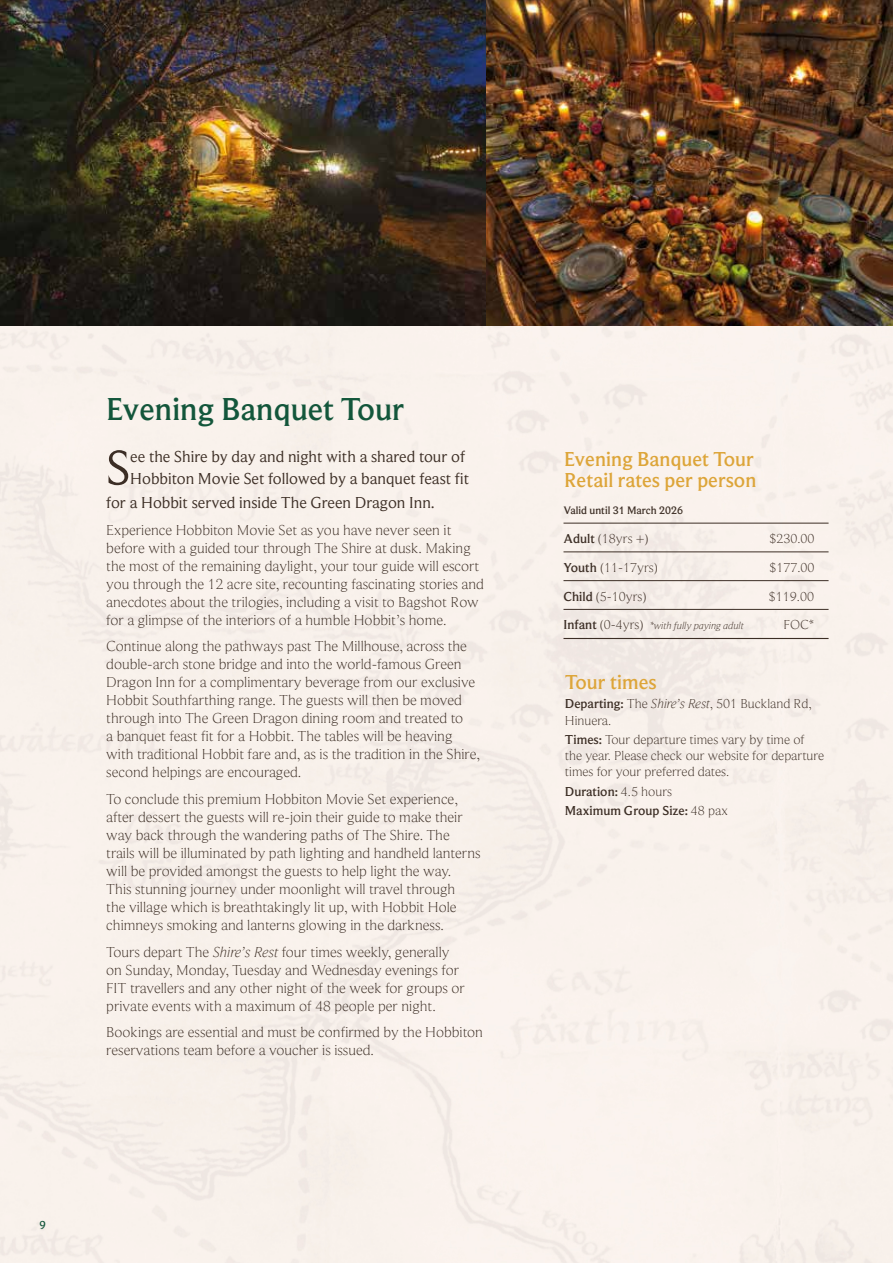
<style>
.page{position:relative;width:893px;height:1263px;background:#fff}
.page>*{position:absolute;margin:0;border:0;box-sizing:border-box;transform-origin:0 0}
.t1{font:50.25px "Beaufort Pro";color:#3c2e25}
.t2{font:500 33px "Beaufort Pro";color:#13563b}
.t3{font:500 21px/21px "Beaufort Pro";color:#dda539}
.t4{font:16.5px/22.5px "Beaufort Pro";color:#3c2e25}
.t5{font:300 15px/18px "Beaufort Pro";color:#3c2e25}
.t6{font:300 13.5px/16.2px "Beaufort Pro";color:#3c2e25}
.t7{font:500 13.5px/19.5px "Beaufort Pro";color:#3c2e25}
.t8{font:500 12px "Beaufort Pro";color:#13563b}
.t9{font:500 11.25px "Beaufort Pro";color:#3c2e25}
.t10{font:italic 300 10.5px "Beaufort Pro";color:#3c2e25}
.s1{font-style:italic}
.s2{font-weight:500}
.s3{font-weight:500;font-style:normal;font-size:13.5px}
.s4{font-style:normal;font-size:13.5px}
.s5{font-weight:300}
</style>
<div class="page">
<div style="left:0;top:325px;width:893px;height:938px;background:#f9f2ec"></div>
<img style="left:0;top:0;width:486px;height:325px">
<img style="left:486px;top:0;width:407px;height:325px">
<hr style="left:563px;top:523px;width:266px;height:1px;background:#3c2e25">
<hr style="left:563px;top:552px;width:266px;height:1px;background:#3c2e25">
<hr style="left:563px;top:580px;width:266px;height:1px;background:#3c2e25">
<hr style="left:563px;top:609px;width:266px;height:1px;background:#3c2e25">
<hr style="left:563px;top:638px;width:266px;height:1px;background:#3c2e25">
<h2 class="t2" style="left:106px;top:391px;width:300px">Evening Banquet Tour</h2>
<h1 class="t1" style="left:106px;top:439px;width:25px">S</h1>
<p class="t4" style="left:130px;top:445px;width:340px">ee the Shire by day and night with a shared tour of<br>Hobbiton Movie Set followed by a banquet feast fit</p>
<p class="t4" style="left:106px;top:492px;width:330px">for a Hobbit served inside The Green Dragon Inn.</p>
<p class="t5" style="left:106px;top:521px;width:379px">Experience Hobbiton Movie Set as you have never seen it before with a guided tour through The Shire at dusk. Making the most of the remaining daylight, your tour guide will escort you through the 12 acre site, recounting fascinating stories and anecdotes about the trilogies, including a visit to Bagshot Row for a glimpse of the interiors of a humble Hobbit’s home.</p>
<p class="t5" style="left:106px;top:638px;width:375px">Continue along the pathways past The Millhouse, across the double-arch stone bridge and into the world-famous Green Dragon Inn for a complimentary beverage from our exclusive Hobbit Southfarthing range. The guests will then be moved through into The Green Dragon dining room and treated to<br>a banquet feast fit for a Hobbit. The tables will be heaving with traditional Hobbit fare and, as is the tradition in the Shire, second helpings are encouraged.</p>
<p class="t5" style="left:106px;top:790px;width:376px">To conclude this premium Hobbiton Movie Set experience, after dessert the guests will re-join their guide to make their way back through the wandering paths of The Shire. The trails will be illuminated by path lighting and handheld lanterns will be provided amongst the guests to help light the way.<br>This stunning journey under moonlight will travel through<br>the village which is breathtakingly lit up, with Hobbit Hole chimneys smoking and lanterns glowing in the darkness.</p>
<p class="t5" style="left:106px;top:943px;width:360px">Tours depart The <span class="s1">Shire’s Rest</span> four times weekly, generally on Sunday, Monday, Tuesday and Wednesday evenings for FIT travellers and any other night of the week for groups or private events with a maximum of 48 people per night.</p>
<p class="t5" style="left:106px;top:1023px;width:378px">Bookings are essential and must be confirmed by the Hobbiton reservations team before a voucher is issued.</p>
<p class="t8" style="left:39px;top:1219px;width:8px">9</p>
<h3 class="t3" style="left:564px;top:449px;width:194px">Evening Banquet Tour<br>Retail rates per person</h3>
<p class="t9" style="left:563px;top:504px;width:121px">Valid until 31 March 2026</p>
<p class="t6" style="left:563px;top:531px;width:87px"><span class="s2">Adult</span> (18yrs +)</p>
<p class="t6" style="left:769px;top:531px;width:47px">$230.00</p>
<p class="t6" style="left:563px;top:560px;width:96px"><span class="s2">Youth</span> (11-17yrs)</p>
<p class="t6" style="left:769px;top:560px;width:47px">$177.00</p>
<p class="t6" style="left:563px;top:588px;width:85px"><span class="s2">Child</span> (5-10yrs)</p>
<p class="t6" style="left:769px;top:588px;width:47px">$119.00</p>
<p class="t10" style="left:563px;top:620px;width:182px"><span class="s3">Infant</span> <span class="s4">(0-4yrs)</span> *with fully paying adult</p>
<p class="t6" style="left:783px;top:617px;width:32px">FOC*</p>
<h3 class="t3" style="left:565px;top:672px;width:93px">Tour times</h3>
<p class="t6" style="left:565px;top:696px;width:248px"><span class="s2">Departing:</span> The <span class="s1">Shire’s Rest</span>, 501 Buckland Rd,<br>Hinuera.</p>
<p class="t6" style="left:565px;top:732px;width:261px"><span class="s2">Times:</span> Tour departure times vary by time of the year. Please check our website for departure times for your preferred dates.</p>
<p class="t7" style="left:565px;top:782px;width:164px">Duration: <span class="s5">4.5 hours<br></span>Maximum Group Size: <span class="s5">48 pax</span></p>
</div>
